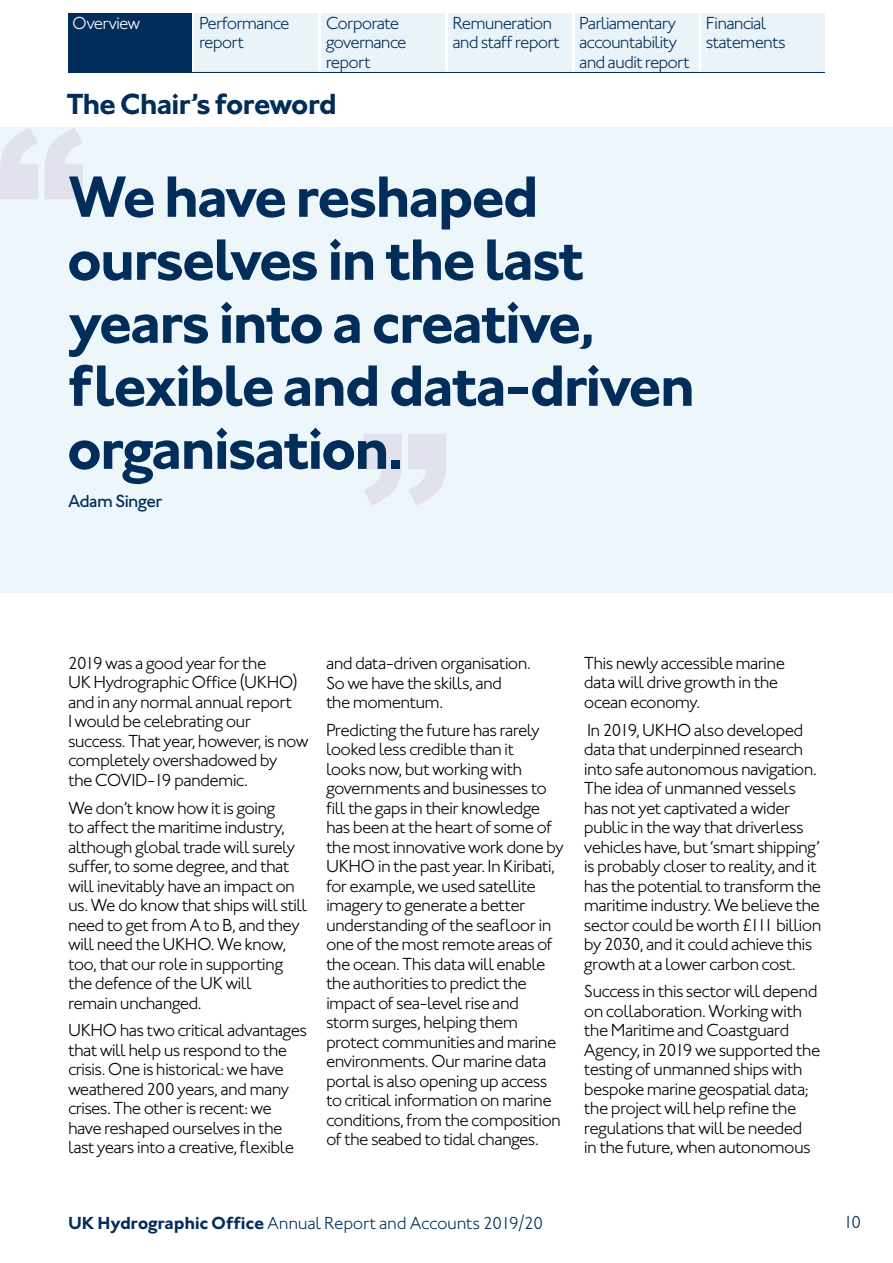
<style>
.page{position:relative;width:893px;height:1263px;background:#fff}
.page>*{position:absolute;margin:0;border:0;box-sizing:border-box;transform-origin:0 0}
.t1{font:700 60px/63px "Johnston ITC Std";letter-spacing:-.045em;color:#012d5b}
.t2{font:700 30px "Johnston ITC Std";letter-spacing:-.04em;color:#012d5b}
.t3{font:300 18px/19.5px "Johnston ITC Std";letter-spacing:-.04em;color:#000}
.t4{font:300 18px "Johnston ITC Std";letter-spacing:-.05em;color:#012d5b}
.t5{font:300 18px "Johnston ITC Std";letter-spacing:-.02em;color:#012d5b}
.t6{font:500 18px "Johnston ITC Std";letter-spacing:-.035em;color:#012d5b}
.t7{font:300 18px "Johnston ITC Std";letter-spacing:-.045em;color:#fff}
.s1{font-weight:700}
</style>
<div class="page">
<div style="left:195px;top:13px;width:123px;height:59px;background:#eaf4f8"></div>
<div style="left:321px;top:13px;width:124px;height:59px;background:#eaf4f8"></div>
<div style="left:448px;top:13px;width:123px;height:59px;background:#eaf4f8"></div>
<div style="left:575px;top:13px;width:123px;height:59px;background:#eaf4f8"></div>
<div style="left:702px;top:13px;width:123px;height:59px;background:#eaf4f8"></div>
<div style="left:0;top:128px;width:893px;height:465px;background:#edf7fb"></div>
<div style="left:68px;top:13px;width:123px;height:59px;background:#012d5b"></div>
<svg style="left:0;top:128px;width:38px;height:71px"></svg>
<svg style="left:45px;top:128px;width:38px;height:71px"></svg>
<svg style="left:364px;top:434px;width:38px;height:71px"></svg>
<svg style="left:408px;top:434px;width:38px;height:71px"></svg>
<hr style="left:68px;top:72px;width:757px;height:1px;background:#012d5b">
<p class="t7" style="left:72px;top:12px;width:70px">Overview</p>
<p class="t4" style="left:199px;top:12px;width:92px">Performance</p>
<p class="t4" style="left:326px;top:12px;width:75px">Corporate</p>
<p class="t4" style="left:452px;top:12px;width:101px">Remuneration</p>
<p class="t4" style="left:579px;top:12px;width:99px">Parliamentary</p>
<p class="t4" style="left:706px;top:12px;width:62px">Financial</p>
<p class="t4" style="left:199px;top:32px;width:46px">report</p>
<p class="t4" style="left:326px;top:32px;width:82px">governance</p>
<p class="t4" style="left:452px;top:32px;width:226px">and staff report accountability</p>
<p class="t4" style="left:706px;top:32px;width:81px">statements</p>
<p class="t4" style="left:326px;top:51px;width:46px">report</p>
<p class="t4" style="left:579px;top:51px;width:112px">and audit report</p>
<h3 class="t2" style="left:66px;top:86px;width:272px">The Chair’s foreword</h3>
<p class="t1" style="left:66px;top:165px;width:630px">We have reshaped ourselves in the last years into a creative, flexible and data-driven organisation.</p>
<p class="t6" style="left:68px;top:491px;width:96px">Adam Singer</p>
<p class="t3" style="left:68px;top:653px;width:242px">2019 was a good year for the<br>UK Hydrographic Office (UKHO) and in any normal annual report<br>I would be celebrating our success. That year, however, is now completely overshadowed by<br>the COVID-19 pandemic.</p>
<p class="t3" style="left:68px;top:798px;width:241px">We don’t know how it is going<br>to affect the maritime industry, although global trade will surely suffer, to some degree, and that will inevitably have an impact on us. We do know that ships will still need to get from A to B, and they will need the UKHO. We know, too, that our role in supporting the defence of the UK will<br>remain unchanged.</p>
<p class="t3" style="left:68px;top:1021px;width:240px">UKHO has two critical advantages that will help us respond to the crisis. One is historical: we have weathered 200 years, and many crises. The other is recent: we have reshaped ourselves in the last years into a creative, flexible</p>
<p class="t3" style="left:326px;top:653px;width:206px">and data-driven organisation.<br>So we have the skills, and the momentum.</p>
<p class="t3" style="left:326px;top:720px;width:239px">Predicting the future has rarely looked less credible than it<br>looks now, but working with governments and businesses to fill the gaps in their knowledge has been at the heart of some of the most innovative work done by<br>UKHO in the past year. In Kiribati, for example, we used satellite imagery to generate a better understanding of the seafloor in one of the most remote areas of the ocean. This data will enable the authorities to predict the impact of sea-level rise and storm surges, helping them protect communities and marine environments. Our marine data portal is also opening up access to critical information on marine conditions, from the composition of the seabed to tidal changes.</p>
<p class="t3" style="left:584px;top:653px;width:203px">This newly accessible marine data will drive growth in the ocean economy.</p>
<p class="t3" style="left:584px;top:720px;width:239px">In 2019, UKHO also developed data that underpinned research into safe autonomous navigation.<br>The idea of unmanned vessels has not yet captivated a wider public in the way that driverless vehicles have, but ‘smart shipping’ is probably closer to reality, and it has the potential to transform the maritime industry. We believe the sector could be worth £111 billion by 2030, and it could achieve this growth at a lower carbon cost.</p>
<p class="t3" style="left:584px;top:981px;width:238px">Success in this sector will depend on collaboration. Working with the Maritime and Coastguard<br>Agency, in 2019 we supported the testing of unmanned ships with bespoke marine geospatial data; the project will help refine the regulations that will be needed<br>in the future, when autonomous</p>
<p class="t5" style="left:68px;top:1212px;width:477px"><span class="s1">UK Hydrographic Office</span> Annual Report and Accounts 2019/20</p>
<p class="t4" style="left:843px;top:1212px;width:20px">10</p>
</div>
